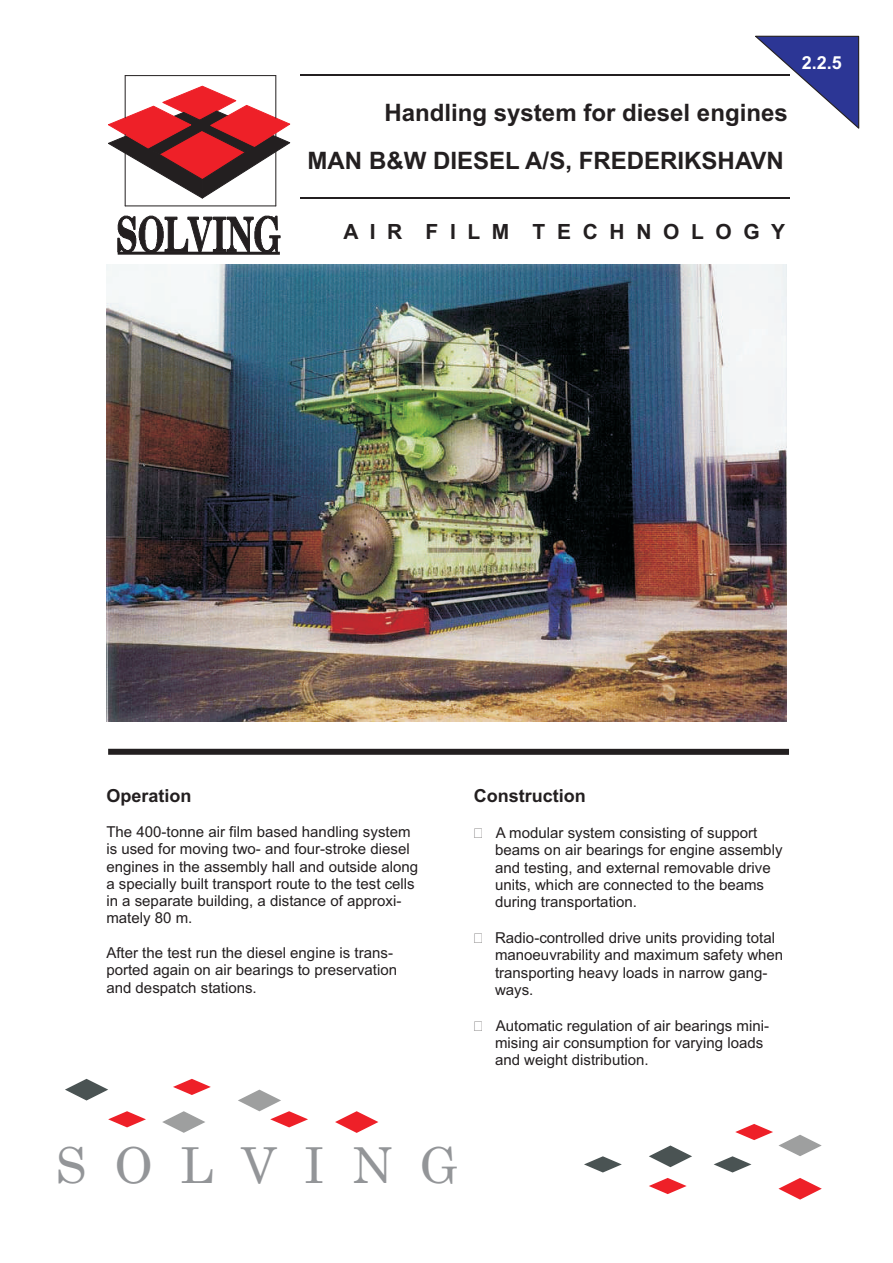
<style>
.page{position:relative;width:893px;height:1263px;background:#fff}
.page>*{position:absolute;margin:0;border:0;box-sizing:border-box;transform-origin:0 0}
.t1{font:49.5px "Century Schoolbook";color:#939598}
.t2{font:700 24px/48.9px "Arial";color:#231f20;text-align:right}
.t3{font:700 21px "Arial";color:#231f20}
.t4{font:700 18px "Arial";color:#231f20}
.t5{font:700 18px "Arial";color:#fff}
.t6{font:15px/17.2px "Arial";color:#231f20}
</style>
<div class="page">
<hr style="left:300px;top:75px;width:489px;height:1px;background:#231f20">
<hr style="left:300px;top:197px;width:489px;height:1px;background:#231f20">
<img style="left:106px;top:265px;width:680px;height:457px">
<hr style="left:125px;top:206px;width:151px;height:1px;background:#231f20">
<hr style="left:125px;top:75px;width:151px;height:1px;background:#231f20">
<hr style="left:125px;top:153px;width:1px;height:53px;background:#231f20">
<hr style="left:125px;top:76px;width:1px;height:42px;background:#231f20">
<svg style="left:108px;top:86px;width:182px;height:113px"></svg>
<hr style="left:275px;top:152px;width:1px;height:54px;background:#231f20">
<hr style="left:275px;top:76px;width:1px;height:42px;background:#231f20">
<svg style="left:117px;top:216px;width:163px;height:37px"></svg>
<hr style="left:118px;top:252px;width:162px;height:3px;background:#231f20">
<div style="left:108px;top:749px;width:681px;height:6px;background:#231f20"></div>
<svg style="left:162px;top:1111px;width:43px;height:22px"></svg>
<svg style="left:335px;top:1111px;width:43px;height:22px"></svg>
<svg style="left:108px;top:1111px;width:38px;height:16px"></svg>
<svg style="left:65px;top:1079px;width:43px;height:22px"></svg>
<svg style="left:173px;top:1079px;width:38px;height:16px"></svg>
<svg style="left:238px;top:1090px;width:70px;height:37px"></svg>
<svg style="left:649px;top:1146px;width:43px;height:21px"></svg>
<svg style="left:649px;top:1178px;width:37px;height:16px"></svg>
<svg style="left:584px;top:1156px;width:37px;height:17px"></svg>
<svg style="left:714px;top:1124px;width:107px;height:76px"></svg>
<svg style="left:754px;top:35px;width:105px;height:94px"></svg>
<div style="left:800px;top:50px;width:52px;height:22px;background:#2c3695"></div>
<h2 class="t2" style="left:307px;top:90px;width:481px">Handling system for diesel engines<br>MAN B&amp;W DIESEL A/S, FREDERIKSHAVN</h2>
<p class="t5" style="left:801px;top:56px;width:42px">2.2.5</p>
<h3 class="t3" style="left:343px;top:224px;width:443px">A I R F I L M T E C H N O L O G Y</h3>
<p class="t4" style="left:106px;top:789px;width:87px">Operation</p>
<p class="t6" style="left:106px;top:824px;width:313px">The 400-tonne air film based handling system is used for moving two- and four-stroke diesel engines in the assembly hall and outside along a specially built transport route to the test cells in a separate building, a distance of approxi&shy;mately 80 m.</p>
<p class="t6" style="left:106px;top:945px;width:292px">After the test run the diesel engine is trans&shy;ported again on air bearings to preservation and despatch stations.</p>
<p class="t4" style="left:473px;top:789px;width:113px">Construction</p>
<p class="t6" style="left:495px;top:826px;width:289px">A modular system consisting of support beams on air bearings for engine assembly and testing, and external removable drive units, which are connected to the beams during transportation.</p>
<p class="t6" style="left:495px;top:931px;width:290px">Radio-controlled drive units providing total manoeuvrability and maximum safety when transporting heavy loads in narrow gang&shy;ways.</p>
<p class="t6" style="left:495px;top:1018px;width:275px">Automatic regulation of air bearings mini&shy;mising air consumption for varying loads and weight distribution.</p>
<h1 class="t1" style="left:56px;top:1147px;width:404px">S O L V I N G</h1>
</div>
